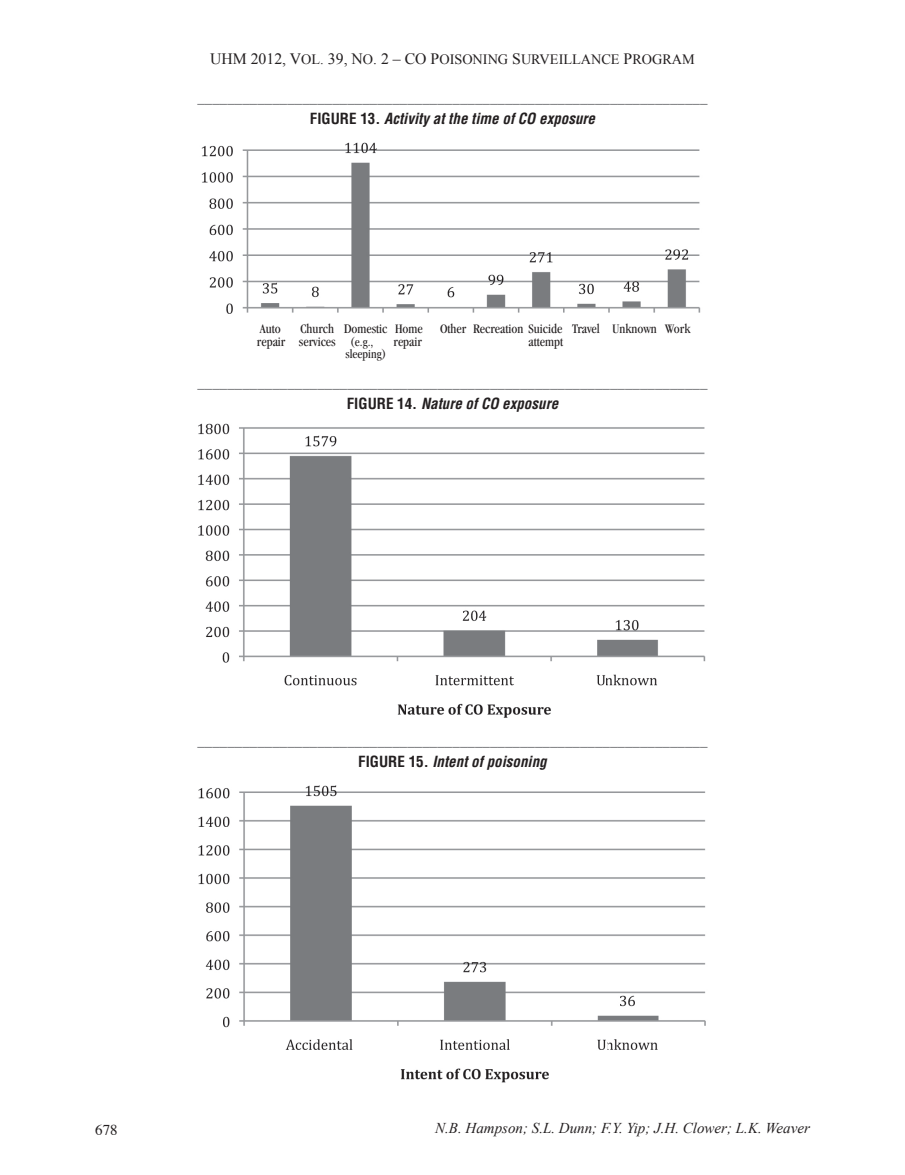
<style>
.page{position:relative;width:905px;height:1175px;background:#fff}
.page>*{position:absolute;margin:0;border:0;box-sizing:border-box;transform-origin:0 0}
.t1{font:700 condensed 15px/21px "Helvetica";color:#6c6d70;text-align:center}
.t2{font:italic 15px "Times New Roman";color:#231f20}
.t3{font:15px "Times";color:#231f20}
.t4{font:14.25px "Times New Roman";color:#231f20}
.t5{font:condensed 13.5px "Garamond";color:#231f20}
.t6{font:condensed 12.75px "Garamond";color:#231f20}
.s1{font-size:15.75px}
.s2{font-size:15px}
.s3{color:#231f20}
.s4{font-style:italic;color:#231f20}
.s5{font-size:12.75px}
</style>
<div class="page">
<img style="left:201px;top:142px;width:500px;height:172px">
<img style="left:198px;top:423px;width:508px;height:295px">
<img style="left:198px;top:785px;width:508px;height:298px">
<p class="t4" style="left:210px;top:50px;width:486px"><span class="s1">UHM 2012, V</span>OL. <span class="s1">39, N</span>O<span class="s2">.</span> <span class="s1">2 – CO P</span>OISONING <span class="s1">S</span>URVEILLANCE <span class="s1">P</span>ROGRAM</p>
<p class="t1" style="left:197px;top:87px;width:511px">____________________________________________________________________<br><span class="s3">FIGURE 13.</span> <span class="s4">Activity at the time of CO exposure</span></p>
<p class="t5" style="left:260px;top:321px;width:22px">Auto</p>
<p class="t5" style="left:300px;top:321px;width:124px">Church Domestic Home</p>
<p class="t5" style="left:440px;top:321px;width:252px">Other Recreation Suicide Travel Unknown Work</p>
<p class="t5" style="left:257px;top:334px;width:118px">repair services <span class="s5">(e.g.,</span></p>
<p class="t5" style="left:393px;top:334px;width:30px">repair</p>
<p class="t5" style="left:528px;top:334px;width:36px">attempt</p>
<p class="t6" style="left:345px;top:347px;width:43px">sleeping)</p>
<p class="t1" style="left:197px;top:372px;width:511px">____________________________________________________________________<br><span class="s3">FIGURE 14.</span> <span class="s4">Nature of CO exposure</span></p>
<p class="t1" style="left:197px;top:730px;width:511px">____________________________________________________________________<br><span class="s3">FIGURE 15.</span> <span class="s4">Intent of poisoning</span></p>
<p class="t3" style="left:95px;top:1116px;width:24px">678</p>
<p class="t2" style="left:435px;top:1117px;width:376px">N.B. Hampson; S.L. Dunn; F.Y. Yip; J.H. Clower; L.K. Weaver</p>
</div>
